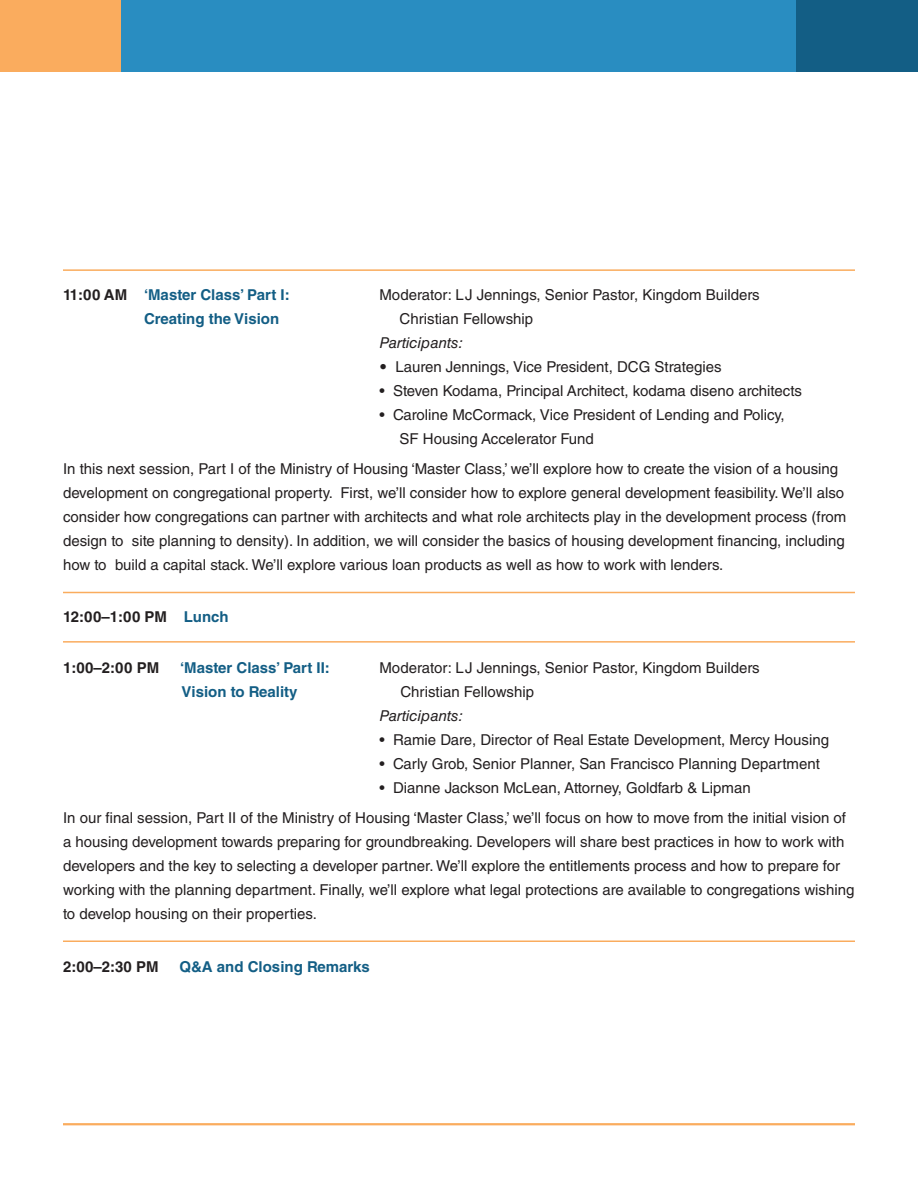
<style>
.page{position:relative;width:918px;height:1188px;background:#fff}
.page>*{position:absolute;margin:0;border:0;box-sizing:border-box;transform-origin:0 0}
.t1{font:15px/24px "Helvetica LT Std";color:#231f20}
.t2{font:700 15px "Helvetica LT Std";color:#135e85}
.t3{font:700 15px "Helvetica LT Std";color:#231f20}
.t4{font:italic 15px "Helvetica LT Std";color:#231f20}
.s1{color:#231f20}
.s2{font-style:italic}
.s3{color:#135e85}
</style>
<div class="page">
<hr style="left:63px;top:592px;width:792px;height:1px;background:#faac5e">
<hr style="left:63px;top:641px;width:792px;height:2px;background:#faac5e">
<hr style="left:63px;top:940px;width:792px;height:2px;background:#faac5e">
<hr style="left:63px;top:269px;width:792px;height:2px;background:#faac5e">
<hr style="left:63px;top:1123px;width:792px;height:2px;background:#faac5e">
<div style="left:0;top:0;width:918px;height:72px;background:#298dc1"></div>
<div style="left:0;top:0;width:122px;height:72px;background:#faac5e"></div>
<div style="left:796px;top:0;width:122px;height:72px;background:#135e85"></div>
<p class="t2" style="left:63px;top:285px;width:228px"><span class="s1">11:00 AM</span> ‘Master Class’ Part I:</p>
<p class="t1" style="left:380px;top:282px;width:382px">Moderator: LJ Jennings, Senior Pastor, Kingdom Builders</p>
<p class="t2" style="left:144px;top:309px;width:137px">Creating the Vision</p>
<p class="t1" style="left:400px;top:306px;width:135px">Christian Fellowship</p>
<p class="t4" style="left:380px;top:334px;width:85px">Participants:</p>
<p class="t1" style="left:380px;top:354px;width:344px"><span class="s2">•</span> Lauren Jennings, Vice President, DCG Strategies</p>
<p class="t1" style="left:380px;top:378px;width:424px">• Steven Kodama, Principal Architect, kodama diseno architects</p>
<p class="t1" style="left:400px;top:402px;width:387px;text-indent:-20px">• Caroline McCormack, Vice President of Lending and Policy,<br>SF Housing Accelerator Fund</p>
<p class="t1" style="left:63px;top:456px;width:785px">In this next session, Part I of the Ministry of Housing ‘Master Class,’ we’ll explore how to create the vision of a housing development on congregational property. First, we’ll consider how to explore general development feasibility. We’ll also consider how congregations can partner with architects and what role architects play in the development process (from design to site planning to density). In addition, we will consider the basics of housing development financing, including how to build a capital stack. We’ll explore various loan products as well as how to work with lenders.</p>
<p class="t3" style="left:63px;top:608px;width:167px">12:00–1:00 PM <span class="s3">Lunch</span></p>
<p class="t3" style="left:63px;top:659px;width:98px">1:00–2:00 PM</p>
<p class="t2" style="left:180px;top:659px;width:151px">‘Master Class’ Part II:</p>
<p class="t1" style="left:380px;top:656px;width:382px">Moderator: LJ Jennings, Senior Pastor, Kingdom Builders</p>
<p class="t2" style="left:182px;top:683px;width:118px">Vision to Reality</p>
<p class="t1" style="left:400px;top:680px;width:135px">Christian Fellowship</p>
<p class="t4" style="left:380px;top:707px;width:85px">Participants:</p>
<p class="t1" style="left:380px;top:728px;width:451px">• Ramie Dare, Director of Real Estate Development, Mercy Housing</p>
<p class="t1" style="left:380px;top:752px;width:442px">• Carly Grob, Senior Planner, San Francisco Planning Department</p>
<p class="t1" style="left:63px;top:773px;width:785px;line-height:30px;text-indent:316px">• Dianne Jackson McLean, Attorney, Goldfarb &amp; Lipman<br>In our final session, Part II of the Ministry of Housing ‘Master Class,’ we’ll focus on how to move from the initial vision of</p>
<p class="t1" style="left:63px;top:830px;width:793px">a housing development towards preparing for groundbreaking. Developers will share best practices in how to work with developers and the key to selecting a developer partner. We’ll explore the entitlements process and how to prepare for working with the planning department. Finally, we’ll explore what legal protections are available to congregations wishing to develop housing on their properties.</p>
<p class="t3" style="left:63px;top:957px;width:97px">2:00–2:30 PM</p>
<p class="t2" style="left:179px;top:957px;width:192px">Q&amp;A and Closing Remarks</p>
</div>
